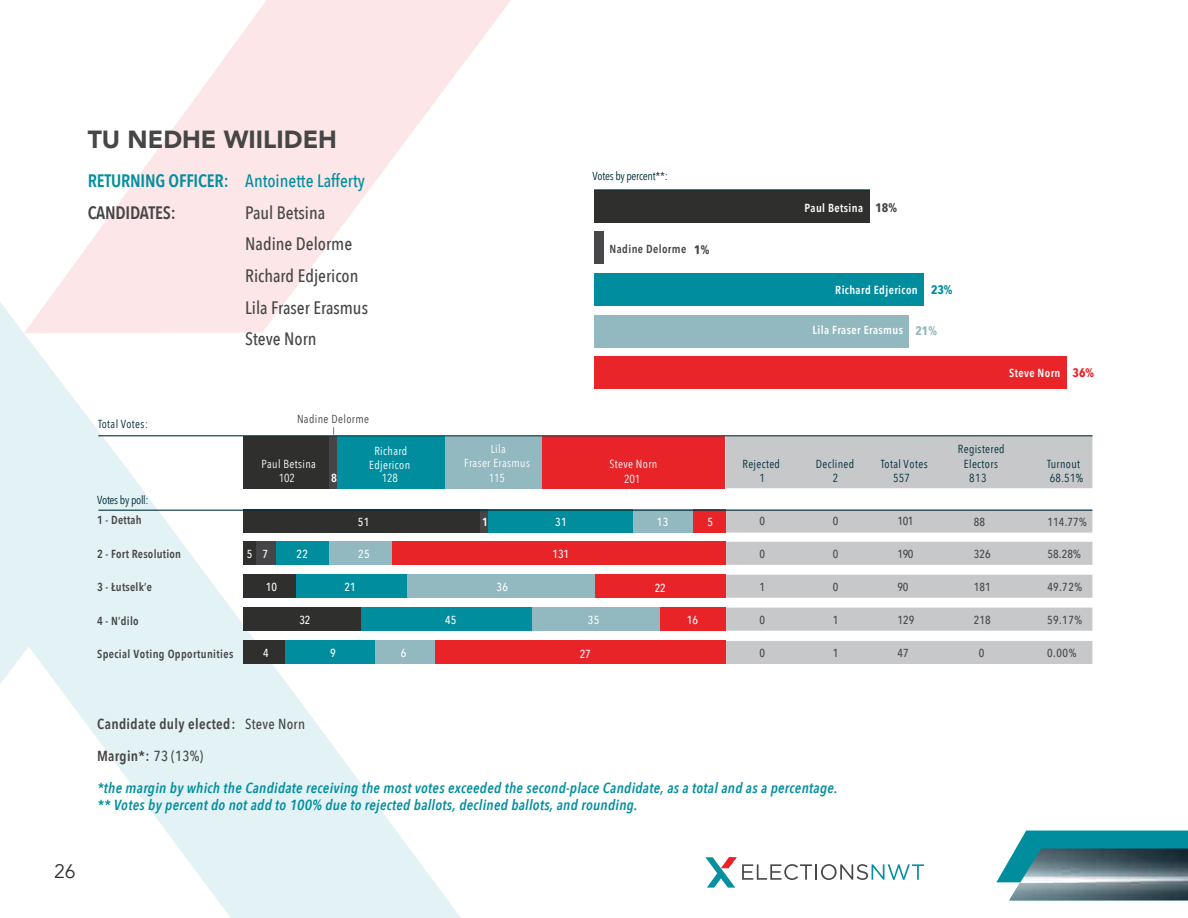
<style>
.page{position:relative;width:1188px;height:918px;background:#fff}
.page>*{position:absolute;margin:0;border:0;box-sizing:border-box;transform-origin:0 0}
.t1{font:900 24.75px "Avenir";color:#464647}
.t2{font:19.5px "Avenir";color:#2f2f2e}
.t3{font:500 18px/31.7px "Avenir Next Condensed";color:#464647}
.t4{font:500 18px/31.7px "Avenir Next Condensed";color:#008e9e}
.t5{font:italic 600 14.55px/17.4px "Avenir Next Condensed";letter-spacing:.02em;color:#008e9e}
.t6{font:600 14.55px "Avenir Next Condensed";letter-spacing:.025em;color:#464647}
.t7{font:11.7px/14.5px "Avenir Next Condensed";letter-spacing:.03em;color:#002e3a;text-align:center}
.t8{font:600 11.7px "Avenir Next Condensed";letter-spacing:.02em;color:#474749}
.t9{font:600 11.7px "Avenir Next Condensed";letter-spacing:.035em;color:#fff}
.t10{font:11.7px/14.5px "Avenir Next Condensed";letter-spacing:.03em;color:#fff;text-align:center}
.t11{font:500 11.7px "Avenir Next Condensed";letter-spacing:.01em;color:#474749}
.t12{font:500 11.7px "Avenir Next Condensed";letter-spacing:.015em;color:#fff}
.t13{font:11.7px "Avenir Next Condensed";letter-spacing:-.025em;color:#002e3a}
.t14{font:600 11.7px "Avenir Next Condensed";letter-spacing:.035em;color:#474648}
.t15{font:11.7px "Avenir Next Condensed";letter-spacing:.03em;color:#474648}
.s1{font-weight:600}
.s2{font-weight:600;color:#464647}
.s3{font-weight:700;font-size:12.3px}
.s4{font-weight:700;font-size:12.3px;color:#474648}
.s5{font-weight:700;font-size:12.3px;color:#008e9e}
.s6{font-weight:700;font-size:12.3px;color:#92b8c0}
.s7{font-weight:700;font-size:12.3px;color:#e92529}
.s8{font-weight:500}
</style>
<div class="page">
<svg style="left:996px;top:831px;width:192px;height:52px"></svg>
<img style="left:1009px;top:849px;width:179px;height:51px">
<svg style="left:0;top:302px;width:471px;height:616px"></svg>
<svg style="left:24px;top:0;width:487px;height:333px"></svg>
<svg style="left:705px;top:857px;width:219px;height:31px"></svg>
<div style="left:243px;top:542px;width:13px;height:23px;background:#2f2f2e"></div>
<div style="left:243px;top:510px;width:238px;height:23px;background:#2f2f2e"></div>
<div style="left:243px;top:436px;width:87px;height:52px;background:#2f2f2e"></div>
<div style="left:243px;top:608px;width:119px;height:23px;background:#2f2f2e"></div>
<div style="left:243px;top:575px;width:53px;height:23px;background:#2f2f2e"></div>
<div style="left:726px;top:436px;width:366px;height:52px;background:#c7c8ca"></div>
<div style="left:337px;top:436px;width:108px;height:52px;background:#008e9e"></div>
<div style="left:445px;top:436px;width:97px;height:52px;background:#92b8c0"></div>
<div style="left:726px;top:511px;width:366px;height:22px;background:#c7c8ca"></div>
<div style="left:633px;top:510px;width:61px;height:23px;background:#92b8c0"></div>
<div style="left:488px;top:510px;width:145px;height:23px;background:#008e9e"></div>
<div style="left:275px;top:542px;width:55px;height:23px;background:#008e9e"></div>
<div style="left:330px;top:542px;width:62px;height:23px;background:#92b8c0"></div>
<div style="left:406px;top:575px;width:189px;height:23px;background:#92b8c0"></div>
<div style="left:532px;top:608px;width:128px;height:23px;background:#92b8c0"></div>
<div style="left:362px;top:608px;width:170px;height:23px;background:#008e9e"></div>
<div style="left:726px;top:608px;width:366px;height:23px;background:#c7c8ca"></div>
<div style="left:726px;top:575px;width:366px;height:23px;background:#c7c8ca"></div>
<div style="left:296px;top:575px;width:110px;height:23px;background:#008e9e"></div>
<div style="left:726px;top:542px;width:366px;height:23px;background:#c7c8ca"></div>
<div style="left:481px;top:510px;width:7px;height:23px;background:#454548"></div>
<div style="left:330px;top:436px;width:7px;height:52px;background:#454548"></div>
<div style="left:256px;top:542px;width:19px;height:23px;background:#454548"></div>
<div style="left:594px;top:357px;width:472px;height:32px;background:#e92529"></div>
<div style="left:594px;top:273px;width:329px;height:33px;background:#008e9e"></div>
<div style="left:243px;top:641px;width:43px;height:23px;background:#2f2f2e"></div>
<div style="left:286px;top:641px;width:90px;height:23px;background:#008e9e"></div>
<div style="left:376px;top:641px;width:60px;height:23px;background:#92b8c0"></div>
<div style="left:726px;top:641px;width:366px;height:23px;background:#c7c8ca"></div>
<div style="left:660px;top:608px;width:65px;height:23px;background:#e92429"></div>
<div style="left:595px;top:575px;width:131px;height:23px;background:#e92429"></div>
<div style="left:392px;top:542px;width:334px;height:23px;background:#e92429"></div>
<div style="left:694px;top:510px;width:32px;height:23px;background:#e92429"></div>
<div style="left:542px;top:436px;width:183px;height:52px;background:#e92429"></div>
<div style="left:436px;top:641px;width:290px;height:23px;background:#e92429"></div>
<div style="left:594px;top:315px;width:315px;height:32px;background:#92b8c0"></div>
<div style="left:594px;top:190px;width:276px;height:32px;background:#2f2f2e"></div>
<div style="left:594px;top:232px;width:10px;height:32px;background:#474648"></div>
<hr style="left:594px;top:189px;width:276px;height:1px;background:#002e3a">
<hr style="left:98px;top:435px;width:995px;height:1px;background:#002e3a">
<hr style="left:98px;top:510px;width:994px;height:1px;background:#002e3a">
<h1 class="t1" style="left:88px;top:119px;width:251px">TU NEDHE WIILIDEH</h1>
<p class="t4" style="left:88px;top:165px;width:279px"><span class="s1">RETURNING OFFICER:</span> Antoinette Lafferty<br><span class="s2">CANDIDATES:</span></p>
<p class="t3" style="left:245px;top:196px;width:124px">Paul Betsina<br>Nadine Delorme<br>Richard Edjericon<br>Lila Fraser Erasmus<br>Steve Norn</p>
<p class="t13" style="left:593px;top:166px;width:77px">Votes by percent**:</p>
<p class="t14" style="left:610px;top:239px;width:101px">Nadine Delorme <span class="s3">1%</span></p>
<p class="t7" style="left:98px;top:416px;width:52px">Total Votes:</p>
<p class="t13" style="left:97px;top:490px;width:53px">Votes by poll:</p>
<p class="t8" style="left:97px;top:510px;width:46px">1 - Dettah</p>
<p class="t15" style="left:297px;top:409px;width:73px">Nadine Delorme</p>
<p class="t10" style="left:261px;top:456px;width:56px">Paul Betsina<br>102</p>
<p class="t9" style="left:331px;top:468px;width:7px">8</p>
<p class="t10" style="left:369px;top:443px;width:43px;line-height:13.8px">Richard<br>Edjericon<br>128</p>
<p class="t10" style="left:464px;top:442px;width:68px;line-height:14px">Lila<br>Fraser Erasmus</p>
<p class="t10" style="left:489px;top:470px;width:18px">115</p>
<p class="t12" style="left:358px;top:514px;width:13px">51</p>
<p class="t9" style="left:482px;top:511px;width:7px">1</p>
<p class="t10" style="left:609px;top:456px;width:49px">Steve Norn<br>201</p>
<p class="t12" style="left:555px;top:515px;width:13px">31</p>
<p class="t12" style="left:657px;top:514px;width:13px">13</p>
<p class="t12" style="left:707px;top:515px;width:7px">5</p>
<p class="t9" style="left:804px;top:198px;width:94px">Paul Betsina <span class="s4">18%</span></p>
<p class="t9" style="left:835px;top:280px;width:119px">Richard Edjericon <span class="s5">23%</span></p>
<p class="t9" style="left:812px;top:320px;width:126px">Lila Fraser Erasmus <span class="s6">21%</span></p>
<p class="t9" style="left:1009px;top:363px;width:86px">Steve Norn <span class="s7">36%</span></p>
<p class="t7" style="left:743px;top:456px;width:39px">Rejected<br>1</p>
<p class="t7" style="left:816px;top:456px;width:40px">Declined<br>2</p>
<p class="t7" style="left:881px;top:456px;width:49px">Total Votes<br>557</p>
<p class="t7" style="left:958px;top:441px;width:48px">Registered<br>Electors<br>813</p>
<p class="t7" style="left:1047px;top:456px;width:38px;text-align:left">Turnout<br>68.51%</p>
<p class="t11" style="left:760px;top:514px;width:7px">0</p>
<p class="t11" style="left:833px;top:514px;width:7px">0</p>
<p class="t11" style="left:898px;top:514px;width:18px">101</p>
<p class="t11" style="left:974px;top:515px;width:13px">88</p>
<p class="t11" style="left:1047px;top:514px;width:41px">114.77%</p>
<p class="t8" style="left:97px;top:544px;width:86px">2 - Fort Resolution</p>
<p class="t12" style="left:247px;top:547px;width:7px">5</p>
<p class="t12" style="left:296px;top:547px;width:13px">22</p>
<p class="t12" style="left:358px;top:547px;width:13px">25</p>
<p class="t12" style="left:262px;top:547px;width:7px">7</p>
<p class="t11" style="left:760px;top:547px;width:7px">0</p>
<p class="t11" style="left:833px;top:547px;width:7px">0</p>
<p class="t11" style="left:898px;top:547px;width:18px">190</p>
<p class="t12" style="left:552px;top:547px;width:18px">131</p>
<p class="t11" style="left:974px;top:547px;width:19px">326</p>
<p class="t11" style="left:1047px;top:546px;width:35px">58.28%</p>
<p class="t8" style="left:97px;top:577px;width:57px">3 - Łutselk’e</p>
<p class="t12" style="left:266px;top:580px;width:13px">10</p>
<p class="t12" style="left:345px;top:580px;width:13px">21</p>
<p class="t11" style="left:760px;top:580px;width:7px">1</p>
<p class="t11" style="left:833px;top:580px;width:7px">0</p>
<p class="t11" style="left:898px;top:580px;width:12px">90</p>
<p class="t11" style="left:974px;top:580px;width:18px">181</p>
<p class="t11" style="left:974px;top:613px;width:18px">218</p>
<p class="t12" style="left:496px;top:580px;width:13px">36</p>
<p class="t12" style="left:655px;top:580px;width:13px">22</p>
<p class="t8" style="left:97px;top:610px;width:43px">4 - N’dilo</p>
<p class="t12" style="left:299px;top:613px;width:12px">32</p>
<p class="t11" style="left:760px;top:613px;width:7px">0</p>
<p class="t11" style="left:833px;top:613px;width:7px">1</p>
<p class="t11" style="left:898px;top:613px;width:18px">129</p>
<p class="t12" style="left:445px;top:613px;width:13px">45</p>
<p class="t12" style="left:588px;top:613px;width:13px">35</p>
<p class="t12" style="left:687px;top:613px;width:13px">16</p>
<p class="t8" style="left:97px;top:644px;width:138px">Special Voting Opportunities</p>
<p class="t12" style="left:330px;top:646px;width:7px">9</p>
<p class="t12" style="left:401px;top:646px;width:7px">6</p>
<p class="t12" style="left:263px;top:646px;width:7px">4</p>
<p class="t12" style="left:580px;top:647px;width:13px">27</p>
<p class="t11" style="left:760px;top:646px;width:7px">0</p>
<p class="t11" style="left:833px;top:646px;width:7px">1</p>
<p class="t11" style="left:898px;top:646px;width:13px">47</p>
<p class="t11" style="left:979px;top:646px;width:7px">0</p>
<p class="t11" style="left:1047px;top:580px;width:36px">49.72%</p>
<p class="t11" style="left:1047px;top:613px;width:36px">59.17%</p>
<p class="t11" style="left:1047px;top:645px;width:31px">0.00%</p>
<h2 class="t2" style="left:54px;top:860px;width:23px">26</h2>
<p class="t6" style="left:97px;top:712px;width:209px">Candidate duly elected: <span class="s8">Steve Norn</span></p>
<p class="t6" style="left:97px;top:744px;width:108px">Margin*: <span class="s8">73 (13%)</span></p>
<p class="t5" style="left:97px;top:779px;width:742px">*the margin by which the Candidate receiving the most votes exceeded the second-place Candidate, as a total and as a percentage. ** Votes by percent do not add to 100% due to rejected ballots, declined ballots, and rounding.</p>
</div>
